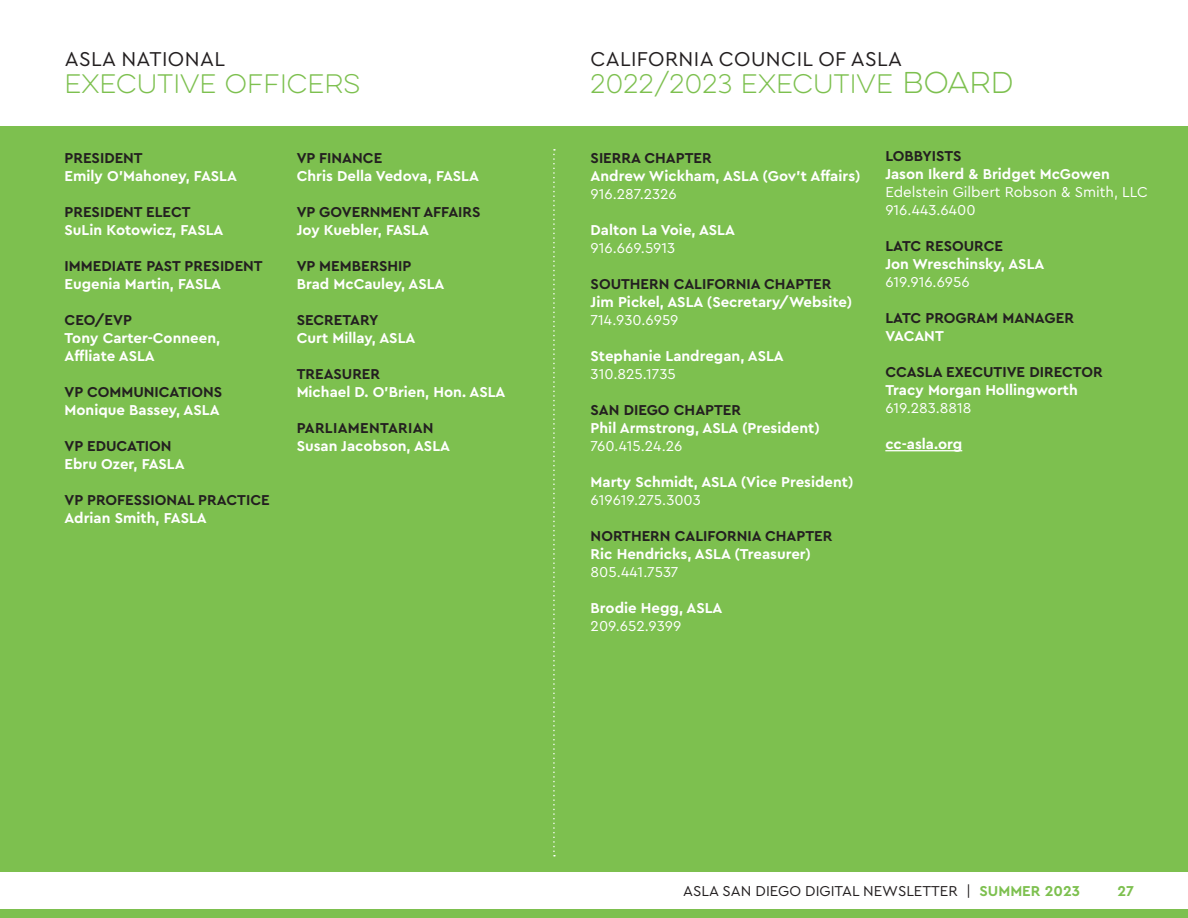
<style>
.page{position:relative;width:1188px;height:918px;background:#fff}
.page>*{position:absolute;margin:0;border:0;box-sizing:border-box;transform-origin:0 0}
.t1{font:100 24px "Eveleth Clean";color:#7dc04f}
.t2{font:21px "Cera PRO";letter-spacing:.02em;color:#231f20}
.t3{font:700 15px/18px "Cera PRO";color:#fff}
.t4{font:700 15px "Cera PRO";color:#231f20}
.t5{font:15px/18px "Cera PRO";color:#fff}
.t6{font:15px "Cera PRO";color:#231f20}
.t7{font:700 15px "Cera PRO";letter-spacing:.02em;color:#231f20}
.t8{font:700 15px "Cera PRO";color:#7dc04f}
.s1{font-size:27px}
.s2{font-weight:700;color:#7dc04f}
</style>
<div class="page">
<div style="left:0;top:909px;width:1188px;height:9px;background:#7dc04f"></div>
<div style="left:0;top:126px;width:1188px;height:746px;background:#7dc04f"></div>
<svg style="left:553px;top:149px;width:2px;height:707px"></svg>
<hr style="left:885px;top:450px;width:77px;height:1px;background:#fff">
<h2 class="t2" style="left:65px;top:45px;width:162px">ASLA NATIONAL</h2>
<h1 class="t1" style="left:65px;top:67px;width:297px">EXECUTIVE OFFICERS</h1>
<p class="t4" style="left:65px;top:148px;width:80px">PRESIDENT</p>
<p class="t3" style="left:65px;top:166px;width:174px">Emily O’Mahoney, FASLA</p>
<p class="t4" style="left:65px;top:202px;width:128px">PRESIDENT ELECT</p>
<p class="t3" style="left:65px;top:220px;width:160px">SuLin Kotowicz, FASLA</p>
<p class="t4" style="left:65px;top:256px;width:200px">IMMEDIATE PAST PRESIDENT</p>
<p class="t3" style="left:65px;top:274px;width:158px">Eugenia Martin, FASLA</p>
<p class="t4" style="left:65px;top:310px;width:69px">CEO/EVP</p>
<p class="t3" style="left:65px;top:328px;width:157px">Tony Carter-Conneen,<br>Affliate ASLA</p>
<p class="t4" style="left:65px;top:382px;width:159px">VP COMMUNICATIONS</p>
<p class="t3" style="left:65px;top:400px;width:157px">Monique Bassey, ASLA</p>
<p class="t4" style="left:65px;top:436px;width:108px">VP EDUCATION</p>
<p class="t3" style="left:65px;top:454px;width:122px">Ebru Ozer, FASLA</p>
<p class="t4" style="left:65px;top:490px;width:207px">VP PROFESSIONAL PRACTICE</p>
<p class="t3" style="left:65px;top:508px;width:144px">Adrian Smith, FASLA</p>
<p class="t4" style="left:297px;top:148px;width:87px">VP FINANCE</p>
<p class="t3" style="left:297px;top:166px;width:184px">Chris Della Vedova, FASLA</p>
<p class="t4" style="left:297px;top:202px;width:185px">VP GOVERNMENT AFFAIRS</p>
<p class="t3" style="left:297px;top:220px;width:134px">Joy Kuebler, FASLA</p>
<p class="t4" style="left:297px;top:256px;width:116px">VP MEMBERSHIP</p>
<p class="t3" style="left:297px;top:274px;width:149px">Brad McCauley, ASLA</p>
<p class="t4" style="left:297px;top:310px;width:83px">SECRETARY</p>
<p class="t3" style="left:297px;top:328px;width:120px">Curt Millay, ASLA</p>
<p class="t4" style="left:297px;top:364px;width:85px">TREASURER</p>
<p class="t3" style="left:297px;top:382px;width:210px">Michael D. O’Brien, Hon. ASLA</p>
<p class="t7" style="left:297px;top:418px;width:138px">PARLIAMENTARIAN</p>
<p class="t3" style="left:297px;top:436px;width:155px">Susan Jacobson, ASLA</p>
<h2 class="t2" style="left:590px;top:45px;width:313px">CALIFORNIA COUNCIL OF ASLA</h2>
<h1 class="t1" style="left:590px;top:67px;width:425px">2022/2023 EXECUTIVE <span class="s1">BOARD</span></h1>
<p class="t4" style="left:591px;top:148px;width:123px">SIERRA CHAPTER</p>
<p class="t3" style="left:591px;top:166px;width:271px">Andrew Wickham, ASLA (Gov’t Affairs)</p>
<p class="t5" style="left:591px;top:184px;width:88px">916.287.2326</p>
<p class="t3" style="left:591px;top:220px;width:146px">Dalton La Voie, ASLA</p>
<p class="t5" style="left:591px;top:238px;width:86px">916.669.5913</p>
<p class="t4" style="left:591px;top:274px;width:242px">SOUTHERN CALIFORNIA CHAPTER</p>
<p class="t3" style="left:591px;top:292px;width:263px">Jim Pickel, ASLA (Secretary/Website)</p>
<p class="t5" style="left:591px;top:310px;width:89px">714.930.6959</p>
<p class="t3" style="left:591px;top:346px;width:195px">Stephanie Landregan, ASLA</p>
<p class="t5" style="left:591px;top:364px;width:87px">310.825.1735</p>
<p class="t4" style="left:591px;top:400px;width:152px">SAN DIEGO CHAPTER</p>
<p class="t3" style="left:591px;top:418px;width:231px">Phil Armstrong, ASLA (President)</p>
<p class="t5" style="left:591px;top:436px;width:93px">760.415.24.26</p>
<p class="t3" style="left:591px;top:472px;width:264px">Marty Schmidt, ASLA (Vice President)</p>
<p class="t5" style="left:591px;top:490px;width:112px">619619.275.3003</p>
<p class="t4" style="left:591px;top:526px;width:243px">NORTHERN CALIFORNIA CHAPTER</p>
<p class="t3" style="left:591px;top:544px;width:222px">Ric Hendricks, ASLA (Treasurer)</p>
<p class="t5" style="left:591px;top:562px;width:89px">805.441.7537</p>
<p class="t3" style="left:591px;top:598px;width:133px">Brodie Hegg, ASLA</p>
<p class="t5" style="left:591px;top:616px;width:92px">209.652.9399</p>
<p class="t4" style="left:885px;top:146px;width:78px">LOBBYISTS</p>
<p class="t3" style="left:885px;top:165px;width:226px">Jason Ikerd &amp; Bridget McGowen</p>
<p class="t5" style="left:885px;top:183px;width:264px">Edelstein Gilbert Robson &amp; Smith, LLC<br>916.443.6400</p>
<p class="t4" style="left:885px;top:236px;width:119px">LATC RESOURCE</p>
<p class="t3" style="left:885px;top:255px;width:161px">Jon Wreschinsky, ASLA</p>
<p class="t5" style="left:885px;top:273px;width:86px">619.916.6956</p>
<p class="t4" style="left:885px;top:308px;width:190px">LATC PROGRAM MANAGER</p>
<p class="t3" style="left:885px;top:327px;width:60px">VACANT</p>
<p class="t4" style="left:885px;top:362px;width:219px">CCASLA EXECUTIVE DIRECTOR</p>
<p class="t3" style="left:885px;top:381px;width:194px">Tracy Morgan Hollingworth</p>
<p class="t5" style="left:885px;top:399px;width:88px">619.283.8818</p>
<p class="t3" style="left:885px;top:435px;width:78px">cc-asla.org</p>
<p class="t6" style="left:683px;top:881px;width:398px">ASLA SAN DIEGO DIGITAL NEWSLETTER | <span class="s2">SUMMER 2023</span></p>
<p class="t8" style="left:1117px;top:881px;width:18px">27</p>
</div>
